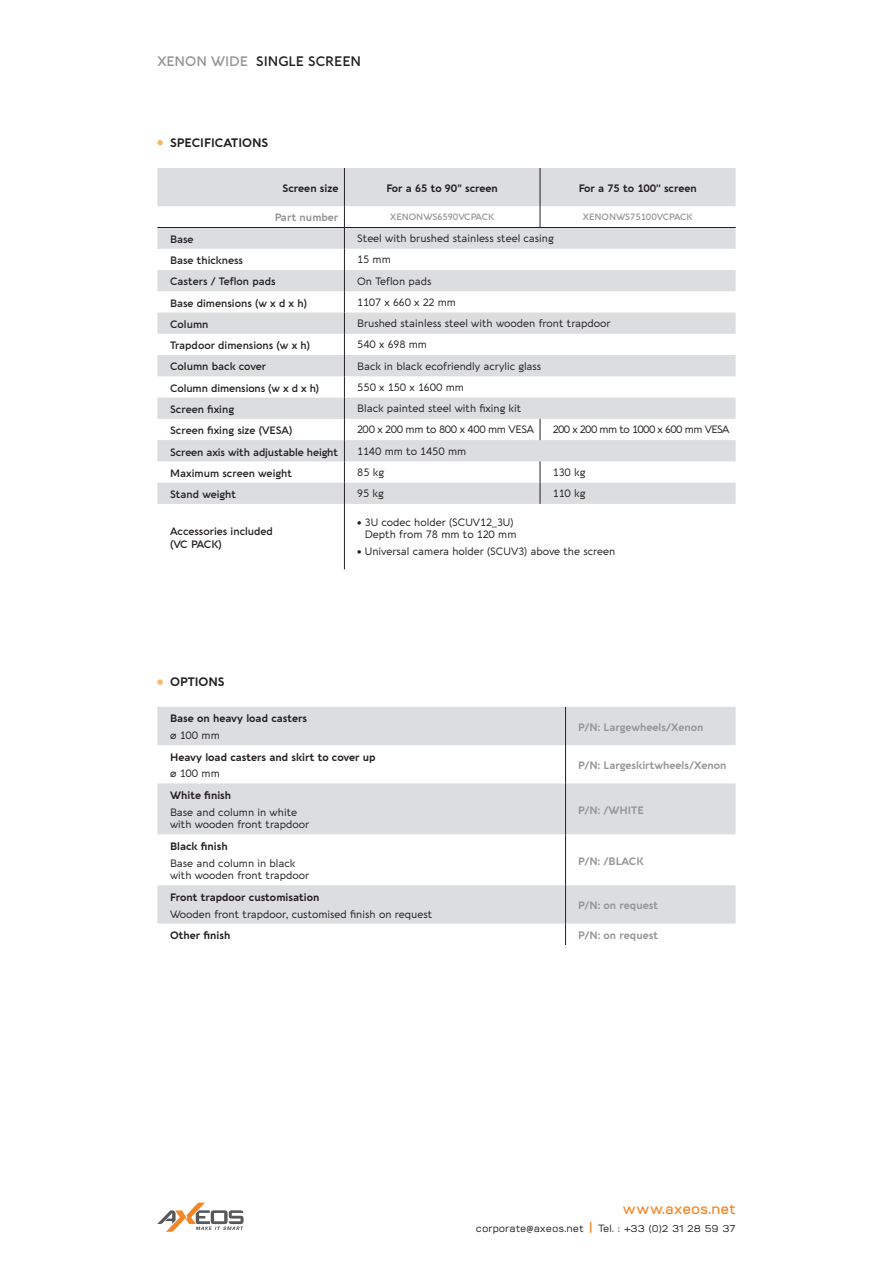
<style>
.page{position:relative;width:893px;height:1263px;background:#fff}
.page>*{position:absolute;margin:0;border:0;box-sizing:border-box;transform-origin:0 0}
.t1{font:600 15px "Vitro";color:#f48522}
.t2{font:600 13.5px "Aquawax Pro";color:#231f20}
.t3{font:700 12px "Aquawax Pro";color:#231f20}
.t4{font:10.5px/12.6px "Aquawax Pro";color:#231f20}
.t5{font:600 10.5px/12.6px "Aquawax Pro";color:#231f20}
.t6{font:700 10.5px "Aquawax Pro";color:#231f20}
.t7{font:700 10.5px "Aquawax Pro";color:#939598}
.t8{font:500 10.5px "Vitro";color:#231f20}
.t9{font:10.5px "Aquawax Pro";letter-spacing:-.05em;color:#231f20}
.t10{font:10.5px "Aquawax Pro";letter-spacing:-.035em;color:#231f20}
.t11{font:600 9px "Aquawax Pro";color:#939598}
.s1{color:#939598}
.s2{font-weight:600;font-size:15px;color:#f48522}
</style>
<div class="page">
<svg style="left:157px;top:1202px;width:87px;height:30px"></svg>
<svg style="left:157px;top:140px;width:6px;height:5px"></svg>
<svg style="left:157px;top:679px;width:6px;height:6px"></svg>
<svg style="left:157px;top:168px;width:579px;height:336px;fill:#dcdddf"></svg>
<hr style="left:344px;top:168px;width:1px;height:38px;background:#231f20">
<svg style="left:344px;top:206px;width:1px;height:298px"></svg>
<hr style="left:344px;top:504px;width:1px;height:65px;background:#231f20">
<hr style="left:157px;top:227px;width:187px;height:1px;background:#231f20">
<hr style="left:344px;top:227px;width:196px;height:1px;background:#231f20">
<hr style="left:540px;top:227px;width:196px;height:1px;background:#231f20">
<hr style="left:540px;top:168px;width:1px;height:38px;background:#231f20">
<svg style="left:540px;top:206px;width:1px;height:21px"></svg>
<svg style="left:540px;top:419px;width:1px;height:21px"></svg>
<svg style="left:540px;top:461px;width:1px;height:43px"></svg>
<svg style="left:157px;top:707px;width:579px;height:216px;fill:#dcdddf"></svg>
<hr style="left:565px;top:707px;width:1px;height:38px;background:#231f20">
<hr style="left:565px;top:745px;width:1px;height:38px;background:#231f20">
<hr style="left:565px;top:783px;width:1px;height:51px;background:#231f20">
<hr style="left:565px;top:834px;width:1px;height:51px;background:#231f20">
<hr style="left:565px;top:885px;width:1px;height:38px;background:#231f20">
<svg style="left:565px;top:923px;width:1px;height:22px"></svg>
<p class="t2" style="left:157px;top:51px;width:205px"><span class="s1">XENON WIDE</span> SINGLE SCREEN</p>
<p class="t3" style="left:170px;top:134px;width:100px">SPECIFICATIONS</p>
<p class="t6" style="left:282px;top:180px;width:57px">Screen size</p>
<p class="t6" style="left:386px;top:180px;width:113px">For a 65 to 90’’ screen</p>
<p class="t6" style="left:579px;top:180px;width:120px">For a 75 to 100’’ screen</p>
<p class="t7" style="left:275px;top:209px;width:65px">Part number</p>
<p class="t11" style="left:390px;top:210px;width:106px">XENONWS6590VCPACK</p>
<p class="t11" style="left:583px;top:210px;width:111px">XENONWS75100VCPACK</p>
<p class="t5" style="left:170px;top:232px;width:25px">Base</p>
<p class="t4" style="left:357px;top:231px;width:198px">Steel with brushed stainless steel casing</p>
<p class="t5" style="left:170px;top:253px;width:74px">Base thickness</p>
<p class="t4" style="left:357px;top:253px;width:35px">15 mm</p>
<p class="t5" style="left:170px;top:275px;width:107px">Casters / Teflon pads</p>
<p class="t4" style="left:357px;top:274px;width:76px">On Teflon pads</p>
<p class="t5" style="left:170px;top:296px;width:138px">Base dimensions (w x d x h)</p>
<p class="t4" style="left:357px;top:295px;width:100px">1107 x 660 x 22 mm</p>
<p class="t5" style="left:170px;top:317px;width:40px">Column</p>
<p class="t4" style="left:357px;top:316px;width:255px">Brushed stainless steel with wooden front trapdoor</p>
<p class="t5" style="left:170px;top:339px;width:142px">Trapdoor dimensions (w x h)</p>
<p class="t4" style="left:357px;top:338px;width:71px">540 x 698 mm</p>
<p class="t5" style="left:170px;top:360px;width:98px">Column back cover</p>
<p class="t4" style="left:357px;top:359px;width:186px">Back in black ecofriendly acrylic glass</p>
<p class="t5" style="left:170px;top:381px;width:151px">Column dimensions (w x d x h)</p>
<p class="t4" style="left:357px;top:380px;width:108px">550 x 150 x 1600 mm</p>
<p class="t5" style="left:170px;top:402px;width:66px">Screen fixing</p>
<p class="t4" style="left:357px;top:401px;width:166px">Black painted steel with fixing kit</p>
<p class="t5" style="left:170px;top:424px;width:124px">Screen fixing size (VESA)</p>
<p class="t10" style="left:357px;top:422px;width:178px">200 x 200 mm to 800 x 400 mm VESA</p>
<p class="t9" style="left:553px;top:422px;width:178px">200 x 200 mm to 1000 x 600 mm VESA</p>
<p class="t5" style="left:170px;top:445px;width:170px">Screen axis with adjustable height</p>
<p class="t4" style="left:357px;top:444px;width:111px">1140 mm to 1450 mm</p>
<p class="t5" style="left:170px;top:466px;width:123px">Maximum screen weight</p>
<p class="t4" style="left:357px;top:465px;width:28px">85 kg</p>
<p class="t4" style="left:553px;top:465px;width:34px">130 kg</p>
<p class="t5" style="left:170px;top:487px;width:68px">Stand weight</p>
<p class="t4" style="left:357px;top:486px;width:28px">95 kg</p>
<p class="t4" style="left:553px;top:486px;width:34px">110 kg</p>
<p class="t5" style="left:170px;top:524px;width:104px">Accessories included (VC PACK)</p>
<p class="t4" style="left:357px;top:515px;width:161px;text-align:right">• 3U codec holder (SCUV12_3U)<br>Depth from 78 mm to 120 mm</p>
<p class="t4" style="left:357px;top:544px;width:260px">• Universal camera holder (SCUV3) above the screen</p>
<p class="t3" style="left:170px;top:673px;width:56px">OPTIONS</p>
<p class="t6" style="left:170px;top:711px;width:139px">Base on heavy load casters</p>
<p class="t4" style="left:170px;top:728px;width:51px">ø 100 mm</p>
<p class="t6" style="left:170px;top:749px;width:207px">Heavy load casters and skirt to cover up</p>
<p class="t4" style="left:170px;top:767px;width:51px">ø 100 mm</p>
<p class="t7" style="left:578px;top:719px;width:127px">P/N: Largewheels/Xenon</p>
<p class="t7" style="left:578px;top:757px;width:150px">P/N: Largeskirtwheels/Xenon</p>
<p class="t6" style="left:170px;top:787px;width:63px">White finish</p>
<p class="t4" style="left:170px;top:805px;width:141px">Base and column in white with wooden front trapdoor</p>
<p class="t7" style="left:578px;top:802px;width:67px">P/N: /WHITE</p>
<p class="t6" style="left:170px;top:838px;width:59px">Black finish</p>
<p class="t4" style="left:170px;top:856px;width:141px">Base and column in black with wooden front trapdoor</p>
<p class="t7" style="left:578px;top:853px;width:67px">P/N: /BLACK</p>
<p class="t6" style="left:170px;top:889px;width:151px">Front trapdoor customisation</p>
<p class="t4" style="left:170px;top:907px;width:264px">Wooden front trapdoor, customised finish on request</p>
<p class="t7" style="left:578px;top:897px;width:81px">P/N: on request</p>
<p class="t6" style="left:170px;top:927px;width:62px">Other finish</p>
<p class="t7" style="left:578px;top:927px;width:81px">P/N: on request</p>
<h1 class="t1" style="left:622px;top:1200px;width:115px">www.axeos.net</h1>
<p class="t8" style="left:476px;top:1222px;width:261px">corporate@axeos.net <span class="s2">|</span> Tel. : +33 (0)2 31 28 59 37</p>
</div>
